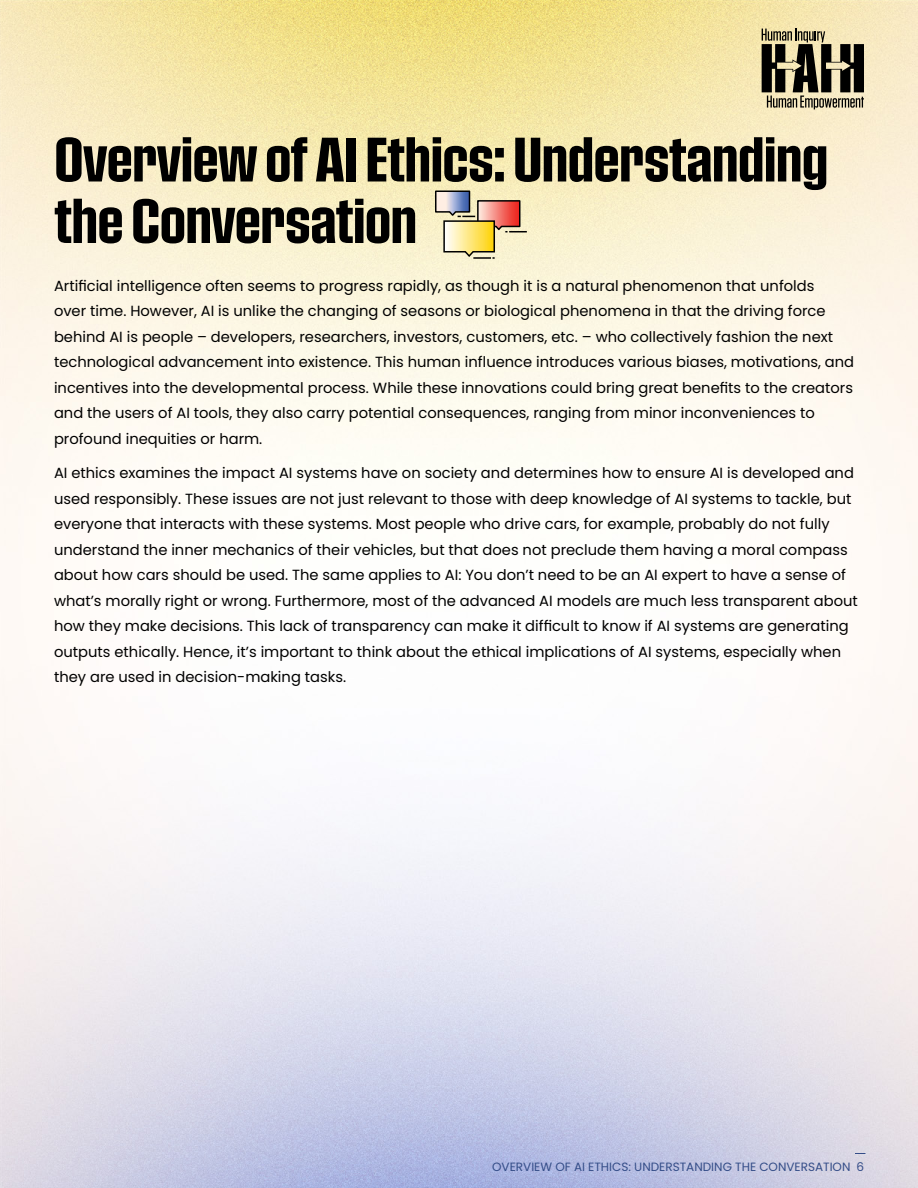
<style>
.page{position:relative;width:918px;height:1188px;background:#fff}
.page>*{position:absolute;margin:0;border:0;box-sizing:border-box;transform-origin:0 0}
.t1{font:60px/61.5px "Pressio No.44";letter-spacing:-.02em;color:#000}
.t2{font:14.7px/25.5px "Poppins";color:#000}
.t3{font:12px "Poppins";color:#344d88}
</style>
<div class="page">
<img style="left:0;top:0;width:918px;height:1188px">
<svg style="left:762px;top:28px;width:102px;height:81px;background:#7f7861"></svg>
<svg style="left:434px;top:190px;width:93px;height:69px;background:#d8bf99"></svg>
<p class="t1" style="left:54px;top:127px;width:776px">Overview of AI Ethics: Understanding the Conversation</p>
<p class="t2" style="left:54px;top:273px;width:802px">Artificial intelligence often seems to progress rapidly, as though it is a natural phenomenon that unfolds<br>over time. However, AI is unlike the changing of seasons or biological phenomena in that the driving force behind AI is people – developers, researchers, investors, customers, etc. – who collectively fashion the next technological advancement into existence. This human influence introduces various biases, motivations, and incentives into the developmental process. While these innovations could bring great benefits to the creators and the users of AI tools, they also carry potential consequences, ranging from minor inconveniences to profound inequities or harm.</p>
<p class="t2" style="left:54px;top:461px;width:805px">AI ethics examines the impact AI systems have on society and determines how to ensure AI is developed and used responsibly. These issues are not just relevant to those with deep knowledge of AI systems to tackle, but everyone that interacts with these systems. Most people who drive cars, for example, probably do not fully understand the inner mechanics of their vehicles, but that does not preclude them having a moral compass about how cars should be used. The same applies to AI: You don’t need to be an AI expert to have a sense of what’s morally right or wrong. Furthermore, most of the advanced AI models are much less transparent about how they make decisions. This lack of transparency can make it difficult to know if AI systems are generating outputs ethically. Hence, it’s important to think about the ethical implications of AI systems, especially when they are used in decision-making tasks.</p>
<p class="t3" style="left:492px;top:1159px;width:360px">OVERVIEW OF AI ETHICS: UNDERSTANDING THE CONVERSATION</p>
<p class="t3" style="left:856px;top:1159px;width:9px">6</p>
</div>
